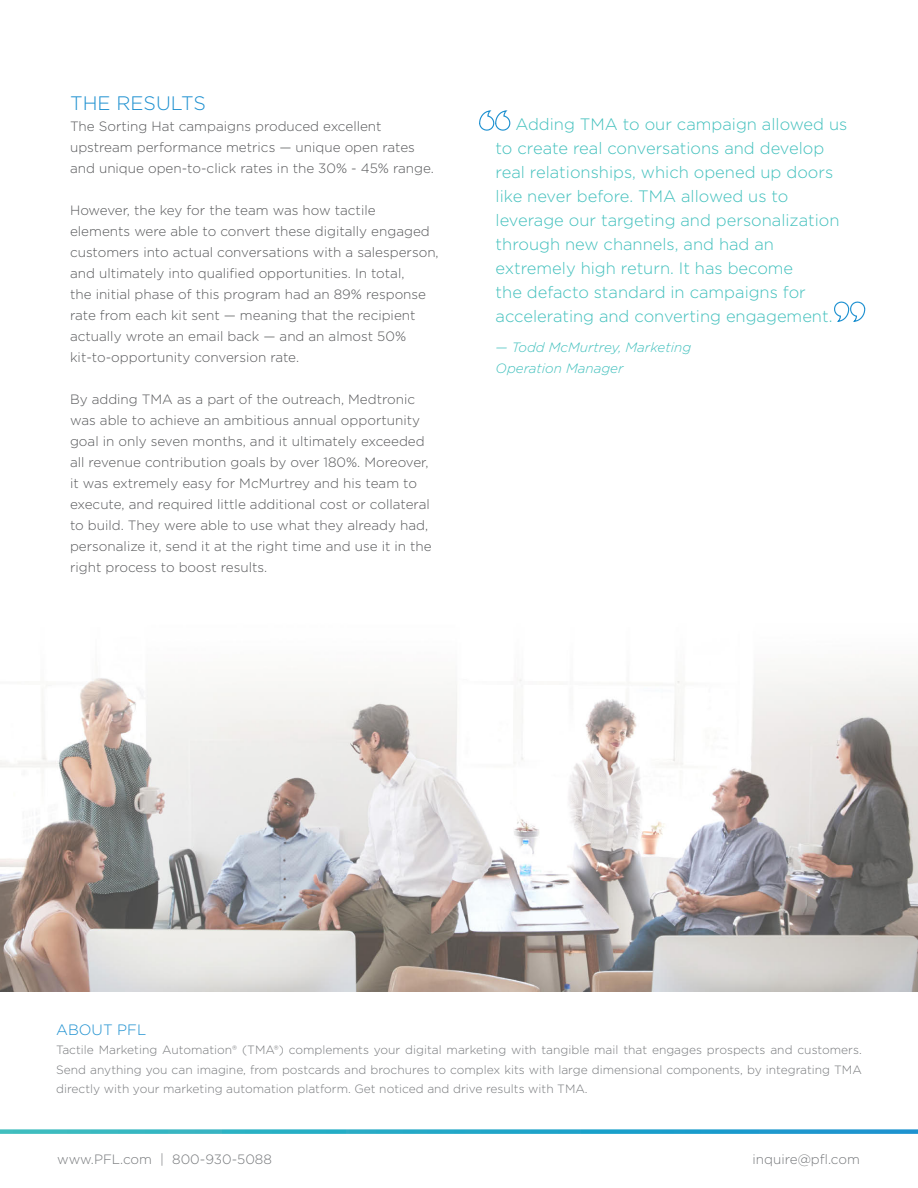
<style>
.page{position:relative;width:918px;height:1188px;background:#fff}
.page>*{position:absolute;margin:0;border:0;box-sizing:border-box;transform-origin:0 0}
.t1{font:300 19.5px "Gotham";color:#1d90d0}
.t2{font:300 16.5px/24px "Gotham";color:#42c0bd}
.t3{font:300 15px "Gotham";color:#1d90d0}
.t4{font:300 13.5px/21px "Gotham";color:#57585a}
.t5{font:italic 300 13.5px/21px "Gotham";color:#42c0bd}
.t6{font:300 13.5px "Gotham";color:#76787b}
.t7{font:300 12px/19.5px "Gotham";color:#76787b;text-align:justify}
</style>
<div class="page">
<img style="left:0;top:668px;width:918px;height:324px">
<svg style="left:0;top:1129px;width:918px;height:5px;background:#3bb0cc"></svg>
<svg style="left:479px;top:110px;width:32px;height:21px"></svg>
<svg style="left:834px;top:301px;width:32px;height:21px"></svg>
<h1 class="t1" style="left:70px;top:91px;width:137px">THE RESULTS</h1>
<p class="t4" style="left:70px;top:115px;width:365px">The Sorting Hat campaigns produced excellent upstream performance metrics — unique open rates and unique open-to-click rates in the 30% - 45% range.</p>
<p class="t4" style="left:70px;top:199px;width:370px">However, the key for the team was how tactile elements were able to convert these digitally engaged customers into actual conversations with a salesperson, and ultimately into qualified opportunities. In total,<br>the initial phase of this program had an 89% response rate from each kit sent — meaning that the recipient actually wrote an email back — and an almost 50% kit-to-opportunity conversion rate.</p>
<p class="t4" style="left:70px;top:389px;width:363px">By adding TMA as a part of the outreach, Medtronic was able to achieve an ambitious annual opportunity goal in only seven months, and it ultimately exceeded all revenue contribution goals by over 180%. Moreover, it was extremely easy for McMurtrey and his team to execute, and required little additional cost or collateral to build. They were able to use what they already had, personalize it, send it at the right time and use it in the right process to boost results.</p>
<p class="t2" style="left:496px;top:112px;width:353px;text-indent:20px">Adding TMA to our campaign allowed us to create real conversations and develop real relationships, which opened up doors like never before. TMA allowed us to leverage our targeting and personalization through new channels, and had an extremely high return. It has become<br>the defacto standard in campaigns for accelerating and converting engagement.</p>
<p class="t5" style="left:496px;top:336px;width:197px">— Todd McMurtrey, Marketing<br>Operation Manager</p>
<p class="t3" style="left:56px;top:1020px;width:92px">ABOUT PFL</p>
<p class="t7" style="left:56px;top:1040px;width:807px">Tactile Marketing Automation® (TMA®) complements your digital marketing with tangible mail that engages prospects and customers.<br>Send anything you can imagine, from postcards and brochures to complex kits with large dimensional components, by integrating TMA directly with your marketing automation platform. Get noticed and drive results with TMA.</p>
<p class="t6" style="left:57px;top:1150px;width:216px">www.PFL.com | 800-930-5088</p>
<p class="t6" style="left:753px;top:1150px;width:109px">inquire@pfl.com</p>
</div>
